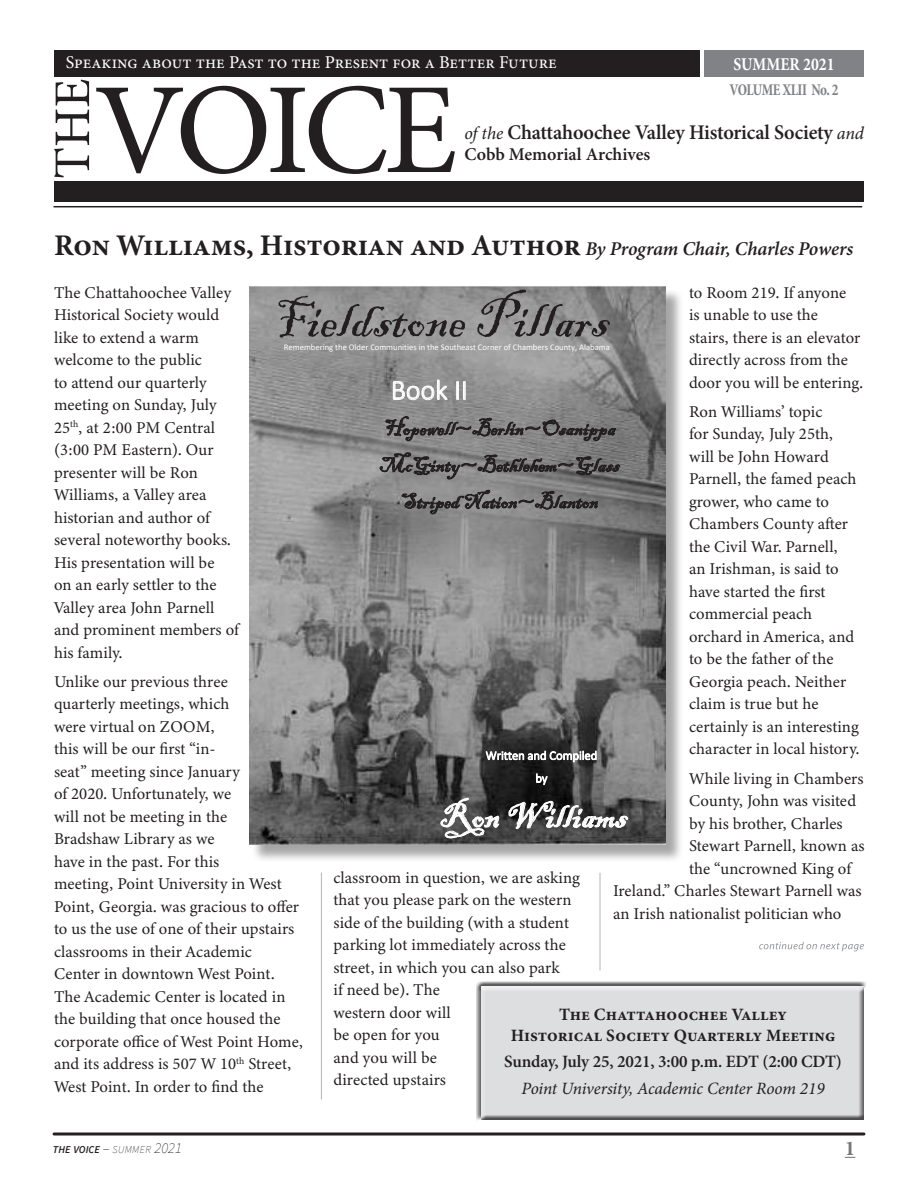
<style>
.page{position:relative;width:918px;height:1188px;background:#fff}
.page>*{position:absolute;margin:0;border:0;box-sizing:border-box;transform-origin:0 0}
.t1{font:56.4px "Blackadder ITC";color:#231f20}
.t2{font:37.5px "Blackadder ITC";color:#fff}
.t3{font:700 30px "Minion Pro";letter-spacing:-.005em;color:#231f20}
.t4{font:300 28.2px "Calibri";color:#fff}
.t5{font:21.9px/36.6px "Blackadder ITC";color:#231f20;text-align:center}
.t6{font:700 21px "Minion Pro";color:#76787b}
.t7{font:600 20.85px "Minion Pro";letter-spacing:-.01em;color:#231f20}
.t8{font:18px "Minion Pro";color:#fff}
.t9{font:600 18px "Minion Pro";letter-spacing:-.005em;color:#231f20}
.t10{font:700 18px "Minion Pro";color:#fff;scale:.87 1}
.t11{font:700 17.25px/20.1px "Minion Pro";color:#231f20;text-align:center}
.t12{font:600 17.25px "Minion Pro";letter-spacing:-.01em;color:#231f20}
.t13{font:italic 17.25px "Minion Pro";letter-spacing:-.005em;color:#231f20}
.Footnote{font:16.5px/22.5px "Minion Variable Concept";letter-spacing:.005em;color:#231f20}
.t14{font:700 condensed 16.5px "Minion Pro";letter-spacing:-.04em;color:#808285;scale:.87 1}
.t15{font:300 12.45px/22.8px "Calibri";color:#fff;text-align:center}
.t16{font:italic 600 10.5px "Source Sans Pro";color:#231f20}
.t17{font:8.7px "Calibri";color:#fff}
.s1{font-weight:400;font-style:italic;font-size:18px}
.s2{font-weight:600;font-style:italic;font-size:19.5px}
.s3{font-weight:200;font-size:15px}
.s4{font-weight:200}
</style>
<div class="page">
<svg style="left:54px;top:1132px;width:810px;height:4px;background:#595657"></svg>
<div style="left:54px;top:50px;width:646px;height:27px;background:#231f20"></div>
<div style="left:704px;top:50px;width:160px;height:27px;background:#808285"></div>
<div style="left:54px;top:181px;width:810px;height:21px;background:#231f20"></div>
<hr style="left:54px;top:206px;width:808px;height:1px;background:#231f20">
<svg style="left:96px;top:86px;width:359px;height:88px"></svg>
<svg style="left:54px;top:80px;width:35px;height:97px"></svg>
<hr style="left:321px;top:873px;width:1px;height:226px;background:#b2b3b7">
<hr style="left:600px;top:873px;width:1px;height:97px;background:#b2b3b7">
<div style="left:477px;top:983px;width:392px;height:143px;background:#231f20;opacity:.75"></div>
<div style="left:251px;top:288px;width:433px;height:575px;background:#231f20;opacity:.4"></div>
<img style="left:249px;top:286px;width:416px;height:558px">
<svg style="left:759px;top:942px;width:105px;height:9px"></svg>
<p class="t8" style="left:66px;top:50px;width:492px">Speaking about the Past to the Present for a Better Future</p>
<p class="t10" style="left:734px;top:51px;width:117px">SUMMER 2021</p>
<p class="t14" style="left:730px;top:79px;width:127px">VOLUME XLII No. 2</p>
<p class="t7" style="left:464px;top:118px;width:401px"><span class="s1">of the</span> Chattahoochee Valley Historical Society <span class="s1">and</span></p>
<p class="t9" style="left:464px;top:142px;width:188px">Cobb Memorial Archives</p>
<p class="t3" style="left:54px;top:224px;width:801px">Ron Williams, Historian and Author <span class="s2">By Program Chair, Charles Powers</span></p>
<p class="Footnote" style="left:54px;top:281px;width:187px">The Chattahoochee Valley<br>Historical Society would like to extend a warm welcome to the public<br>to attend our quarterly meeting on Sunday, July<br>25<sup>th</sup>, at 2:00 PM Central (3:00 PM Eastern). Our presenter will be Ron<br>Williams, a Valley area historian and author of several noteworthy books.<br>His presentation will be<br>on an early settler to the<br>Valley area John Parnell and prominent members of his family.</p>
<p class="Footnote" style="left:54px;top:670px;width:250px">Unlike our previous three<br>quarterly meetings, which<br>were virtual on ZOOM,<br>this will be our first “in-<br>seat” meeting since January<br>of 2020. Unfortunately, we<br>will not be meeting in the<br>Bradshaw Library as we<br>have in the past. For this<br>meeting, Point University in West<br>Point, Georgia. was gracious to offer to us the use of one of their upstairs classrooms in their Academic<br>Center in downtown West Point.<br>The Academic Center is located in the building that once housed the corporate office of West Point Home, and its address is 507 W 10<sup>th</sup> Street,<br>West Point. In order to find the</p>
<p class="Footnote" style="left:689px;top:281px;width:176px">to Room 219. If anyone<br>is unable to use the<br>stairs, there is an elevator directly across from the door you will be entering.</p>
<p class="Footnote" style="left:689px;top:400px;width:172px">Ron Williams’ topic<br>for Sunday, July 25th, will be John Howard<br>Parnell, the famed peach grower, who came to<br>Chambers County after the Civil War. Parnell,<br>an Irishman, is said to have started the first commercial peach orchard in America, and to be the father of the<br>Georgia peach. Neither claim is true but he certainly is an interesting character in local history.</p>
<p class="Footnote" style="left:689px;top:767px;width:176px">While living in Chambers</p>
<p class="Footnote" style="left:689px;top:789px;width:169px">County, John was visited</p>
<p class="Footnote" style="left:689px;top:812px;width:155px">by his brother, Charles</p>
<p class="Footnote" style="left:689px;top:834px;width:177px">Stewart Parnell, known as</p>
<p class="Footnote" style="left:689px;top:857px;width:164px">the “uncrowned King of</p>
<p class="Footnote" style="left:613px;top:879px;width:250px">Ireland.” Charles Stewart Parnell was</p>
<p class="Footnote" style="left:613px;top:902px;width:230px">an Irish nationalist politician who</p>
<p class="t1" style="left:273px;top:286px;width:338px">Fieldstone Pillars</p>
<p class="t17" style="left:284px;top:341px;width:327px">Remembering the Older Communities in the Southeast Corner of Chambers County, Alabama</p>
<p class="t4" style="left:391px;top:373px;width:79px">Book II</p>
<p class="t5" style="left:380px;top:411px;width:242px">Hopewell~Berlin~Osanippa<br>McGinty~Bethlehem~Glass<br>Striped Nation~Blanton</p>
<p class="t15" style="left:486px;top:744px;width:113px">Written and Compiled by</p>
<p class="t2" style="left:439px;top:793px;width:189px">Ron Williams</p>
<p class="Footnote" style="left:333px;top:866px;width:248px">classroom in question, we are asking that you please park on the western side of the building (with a student parking lot immediately across the street, in which you can also park<br>if need be). The<br>western door will<br>be open for you<br>and you will be<br>directed upstairs</p>
<p class="t11" style="left:511px;top:1005px;width:326px">The Chattahoochee Valley<br>Historical Society Quarterly Meeting</p>
<p class="t12" style="left:504px;top:1050px;width:339px">Sunday, July 25, 2021, 3:00 p.m. EDT (2:00 CDT)</p>
<p class="t13" style="left:522px;top:1077px;width:305px">Point University, Academic Center Room 219</p>
<p class="t16" style="left:53px;top:1143px;width:130px">THE VOICE <span class="s3">–</span> <span class="s4">SUMMER</span> <span class="s3">2021</span></p>
<p class="t6" style="left:845px;top:1134px;width:12px">1</p>
</div>
